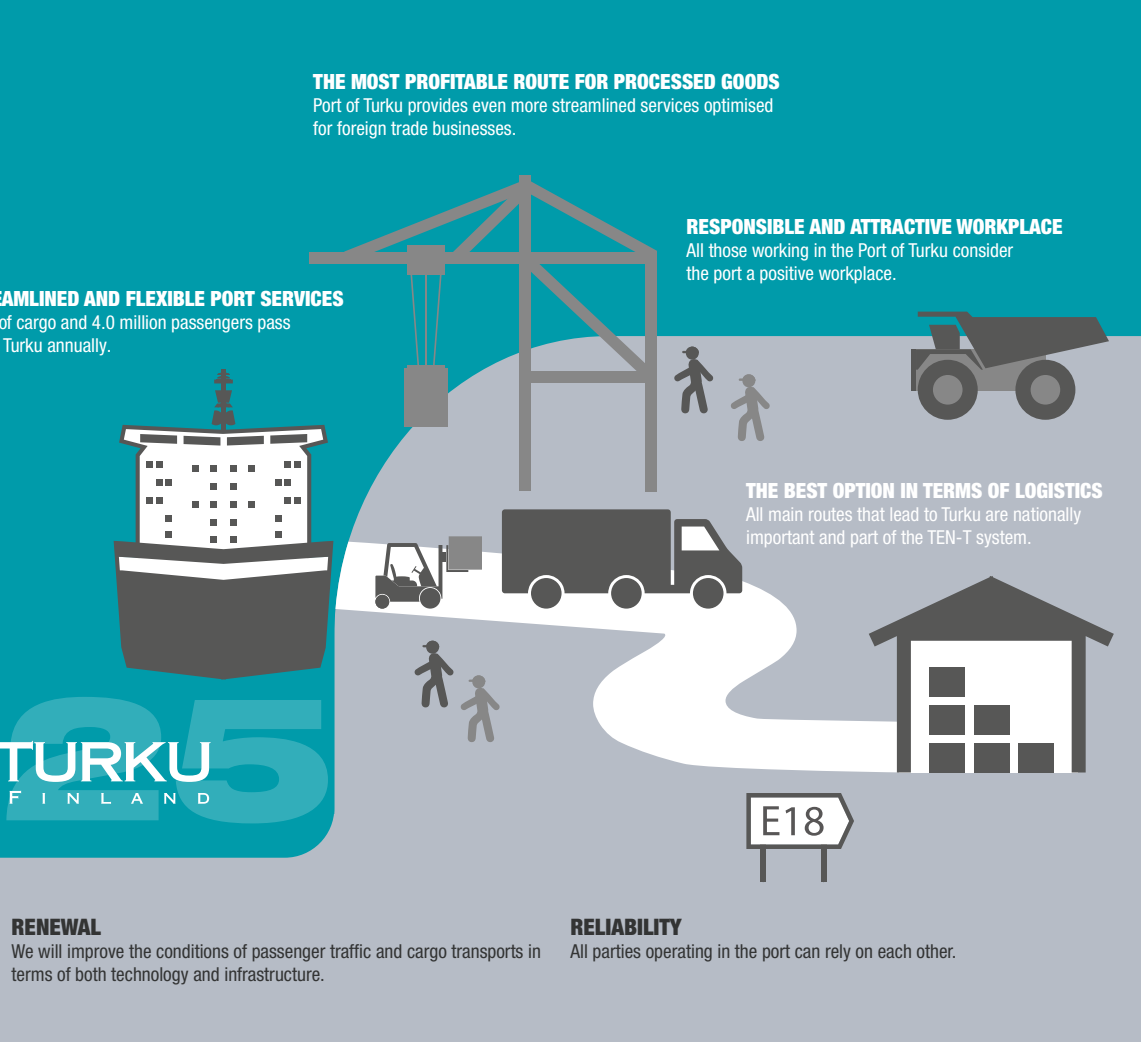
<style>
.page{position:relative;width:1141px;height:1042px;background:#009baa}
.page>*{position:absolute;margin:0;border:0;box-sizing:border-box;transform-origin:0 0}
.t1{font:900 condensed 22.75px "Helvetica Neue LT Pro";color:#333434}
.t2{font:900 condensed 21px "Helvetica Neue LT Pro";color:#fff}
.t3{font:condensed 19.25px/23.1px "Helvetica Neue LT Pro";color:#fff}
.t4{font:condensed 19.25px/23.1px "Helvetica Neue LT Pro";color:#333434}
</style>
<div class="page">
<div style="left:334px;top:336px;width:807px;height:478px;background:#b6bcc6"></div>
<div style="left:0;top:814px;width:1141px;height:228px;background:#b6bcc6"></div>
<svg style="left:0;top:541px;width:334px;height:316px"></svg>
<svg style="left:730px;top:374px;width:40px;height:67px"></svg>
<svg style="left:674px;top:346px;width:40px;height:68px"></svg>
<svg style="left:335px;top:542px;width:572px;height:230px;fill:#b6bcc6"></svg>
<svg style="left:869px;top:576px;width:245px;height:196px"></svg>
<div style="left:929px;top:667px;width:35px;height:29px;background:#575756"></div>
<div style="left:929px;top:705px;width:35px;height:29px;background:#575756"></div>
<div style="left:929px;top:743px;width:35px;height:29px;background:#575756"></div>
<div style="left:975px;top:705px;width:35px;height:29px;background:#575756"></div>
<div style="left:975px;top:743px;width:35px;height:29px;background:#575756"></div>
<div style="left:1018px;top:743px;width:35px;height:29px;background:#575756"></div>
<div style="left:221px;top:369px;width:5px;height:64px;background:#575756"></div>
<svg style="left:214px;top:373px;width:19px;height:10px"></svg>
<svg style="left:114px;top:390px;width:219px;height:289px"></svg>
<svg style="left:375px;top:536px;width:107px;height:72px"></svg>
<hr style="left:442px;top:552px;width:4px;height:10px;background:#575756">
<svg style="left:502px;top:509px;width:240px;height:84px"></svg>
<div style="left:693px;top:578px;width:30px;height:30px;background:#575756;border-radius:50%"></div>
<div style="left:611px;top:578px;width:31px;height:30px;background:#575756;border-radius:50%"></div>
<div style="left:531px;top:578px;width:31px;height:30px;background:#575756;border-radius:50%"></div>
<div style="left:761px;top:839px;width:5px;height:43px;background:#575756"></div>
<div style="left:821px;top:839px;width:5px;height:43px;background:#575756"></div>
<svg style="left:746px;top:793px;width:108px;height:56px"></svg>
<svg style="left:0;top:697px;width:328px;height:126px"></svg>
<div style="left:916px;top:349px;width:129px;height:42px;background:#878787"></div>
<div style="left:918px;top:360px;width:60px;height:60px;background:#575756;border-radius:50%"></div>
<div style="left:933px;top:375px;width:30px;height:30px;background:#878787;border-radius:50%"></div>
<div style="left:1015px;top:360px;width:60px;height:60px;background:#575756;border-radius:50%"></div>
<div style="left:1031px;top:375px;width:29px;height:30px;background:#878787;border-radius:50%"></div>
<hr style="left:912px;top:349px;width:4px;height:42px;background:#575756">
<svg style="left:916px;top:312px;width:193px;height:58px"></svg>
<div style="left:520px;top:175px;width:11px;height:316px;background:#878787"></div>
<div style="left:309px;top:252px;width:348px;height:11px;background:#878787"></div>
<div style="left:646px;top:251px;width:11px;height:240px;background:#878787"></div>
<div style="left:405px;top:368px;width:43px;height:58px;background:#878787"></div>
<svg style="left:344px;top:180px;width:313px;height:201px"></svg>
<hr style="left:425px;top:271px;width:2px;height:104px;background:#878787">
<div style="left:525px;top:371px;width:126px;height:12px;background:#878787"></div>
<p class="t2" style="left:313px;top:68px;width:468px">THE MOST PROFITABLE ROUTE FOR PROCESSED GOODS</p>
<p class="t3" style="left:313px;top:93px;width:462px">Port of Turku provides even more streamlined services optimised for foreign trade businesses.</p>
<p class="t2" style="left:2px;top:285px;width:343px">AMLINED AND FLEXIBLE PORT SERVICES</p>
<p class="t3" style="left:-2px;top:310px;width:294px">of cargo and 4.0 million passengers pass<br>Turku annually.</p>
<p class="t2" style="left:687px;top:214px;width:378px">RESPONSIBLE AND ATTRACTIVE WORKPLACE</p>
<p class="t3" style="left:687px;top:238px;width:328px">All those working in the Port of Turku consider the port a positive workplace.</p>
<p class="t2" style="left:746px;top:478px;width:358px">THE BEST OPTION IN TERMS OF LOGISTICS</p>
<p class="t3" style="left:746px;top:503px;width:337px">All main routes that lead to Turku are nationally important and part of the TEN-T system.</p>
<p class="t1" style="left:12px;top:913px;width:91px">RENEWAL</p>
<p class="t4" style="left:12px;top:939px;width:531px">We will improve the conditions of passenger traffic and cargo transports in terms of both technology and infrastructure.</p>
<p class="t1" style="left:570px;top:913px;width:113px">RELIABILITY</p>
<p class="t4" style="left:570px;top:939px;width:387px">All parties operating in the port can rely on each other.</p>
</div>
